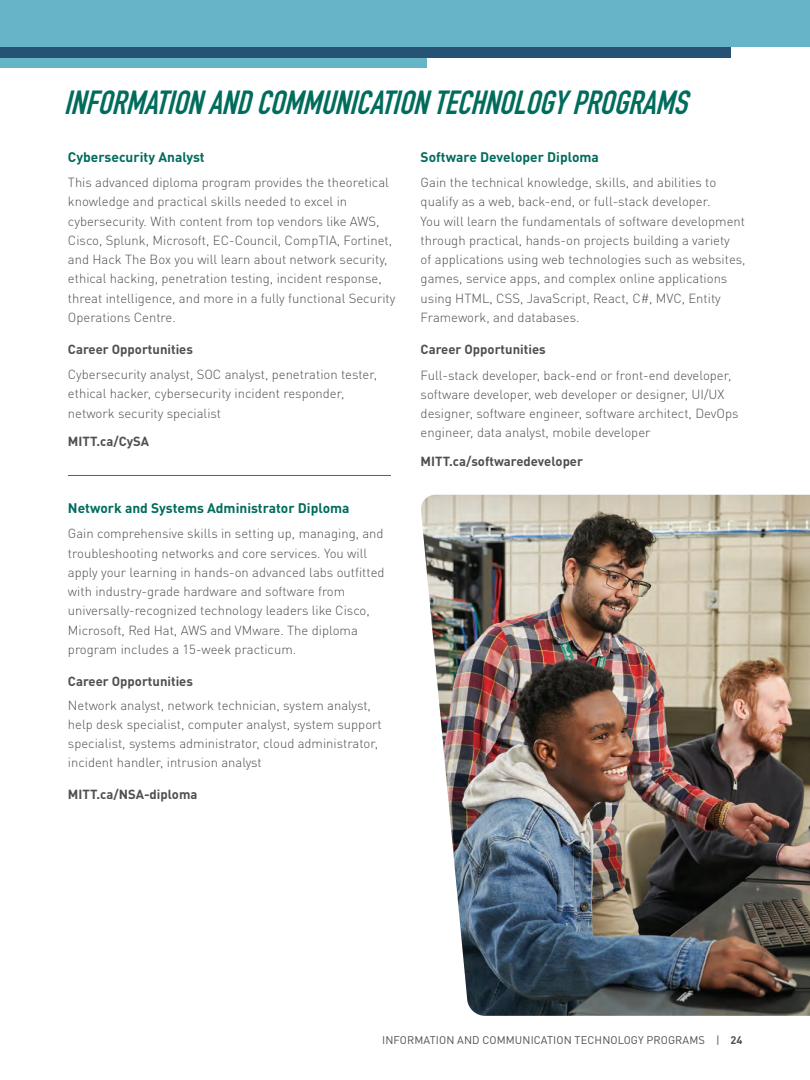
<style>
.page{position:relative;width:810px;height:1080px;background:#fff}
.page>*{position:absolute;margin:0;border:0;box-sizing:border-box;transform-origin:0 0}
.t1{font:italic 700 33px "DIN Condensed";color:#006c5c}
.Body_Copy{font:700 13.75px "DINOT";color:#006c5c}
.Body_Copy-2{font:300 13px/19.2px "DINOT";color:#514e50}
.Body_Copy-3{font:700 13px "DINOT";color:#514e50}
.Body_Copy-4{font:11px "DINOT";letter-spacing:.01em;color:#514e50}
.s1{font-weight:700}
</style>
<div class="page">
<hr style="left:68px;top:475px;width:323px;height:1px;background:#0a8282">
<div style="left:0;top:0;width:427px;height:67px;background:#65b5c6"></div>
<div style="left:0;top:0;width:731px;height:57px;background:#265275"></div>
<div style="left:0;top:0;width:810px;height:47px;background:#65b5c6"></div>
<img style="left:421px;top:495px;width:389px;height:521px">
<p class="t1" style="left:64px;top:80px;width:636px">INFORMATIONANDCOMMUNICATIONTECHNOLOGYPROGRAMS</p>
<p class="Body_Copy" style="left:68px;top:148px;width:138px">Cybersecurity Analyst</p>
<p class="Body_Copy-2" style="left:68px;top:173px;width:329px">This advanced diploma program provides the theoretical knowledge and practical skills needed to excel in cybersecurity. With content from top vendors like AWS, Cisco, Splunk, Microsoft, EC-Council, CompTIA, Fortinet, and Hack The Box you will learn about network security, ethical hacking, penetration testing, incident response, threat intelligence, and more in a fully functional Security Operations Centre.</p>
<p class="Body_Copy-2" style="left:68px;top:337px;width:311px;line-height:25px"><span class="s1">Career Opportunities<br></span>Cybersecurity analyst, SOC analyst, penetration tester,</p>
<p class="Body_Copy-2" style="left:68px;top:384px;width:278px">ethical hacker, cybersecurity incident responder, network security specialist</p>
<p class="Body_Copy-3" style="left:68px;top:433px;width:83px">MITT.ca/CySA</p>
<p class="Body_Copy" style="left:68px;top:499px;width:283px">Network and Systems Administrator Diploma</p>
<p class="Body_Copy-2" style="left:68px;top:524px;width:318px">Gain comprehensive skills in setting up, managing, and troubleshooting networks and core services. You will apply your learning in hands-on advanced labs outfitted with industry-grade hardware and software from universally-recognized technology leaders like Cisco, Microsoft, Red Hat, AWS and VMware. The diploma program includes a 15-week practicum.</p>
<p class="Body_Copy-2" style="left:68px;top:670px;width:304px;line-height:23.4px"><span class="s1">Career Opportunities<br></span>Network analyst, network technician, system analyst,</p>
<p class="Body_Copy-2" style="left:68px;top:714px;width:315px">help desk specialist, computer analyst, system support specialist, systems administrator, cloud administrator, incident handler, intrusion analyst</p>
<p class="Body_Copy-3" style="left:68px;top:786px;width:131px">MITT.ca/NSA-diploma</p>
<p class="Body_Copy" style="left:421px;top:148px;width:180px">Software Developer Diploma</p>
<p class="Body_Copy-2" style="left:421px;top:173px;width:327px">Gain the technical knowledge, skills, and abilities to qualify as a web, back-end, or full-stack developer.<br>You will learn the fundamentals of software development through practical, hands-on projects building a variety<br>of applications using web technologies such as websites, games, service apps, and complex online applications using HTML, CSS, JavaScript, React, C#, MVC, Entity Framework, and databases.</p>
<p class="Body_Copy-3" style="left:421px;top:341px;width:127px">Career Opportunities</p>
<p class="Body_Copy-2" style="left:421px;top:365px;width:319px">Full-stack developer, back-end or front-end developer, software developer, web developer or designer, UI/UX designer, software engineer, software architect, DevOps engineer, data analyst, mobile developer</p>
<p class="Body_Copy-3" style="left:421px;top:453px;width:164px">MITT.ca/softwaredeveloper</p>
<p class="Body_Copy-4" style="left:382px;top:1033px;width:362px">INFORMATION AND COMMUNICATION TECHNOLOGY PROGRAMS | <span class="s1">24</span></p>
</div>
